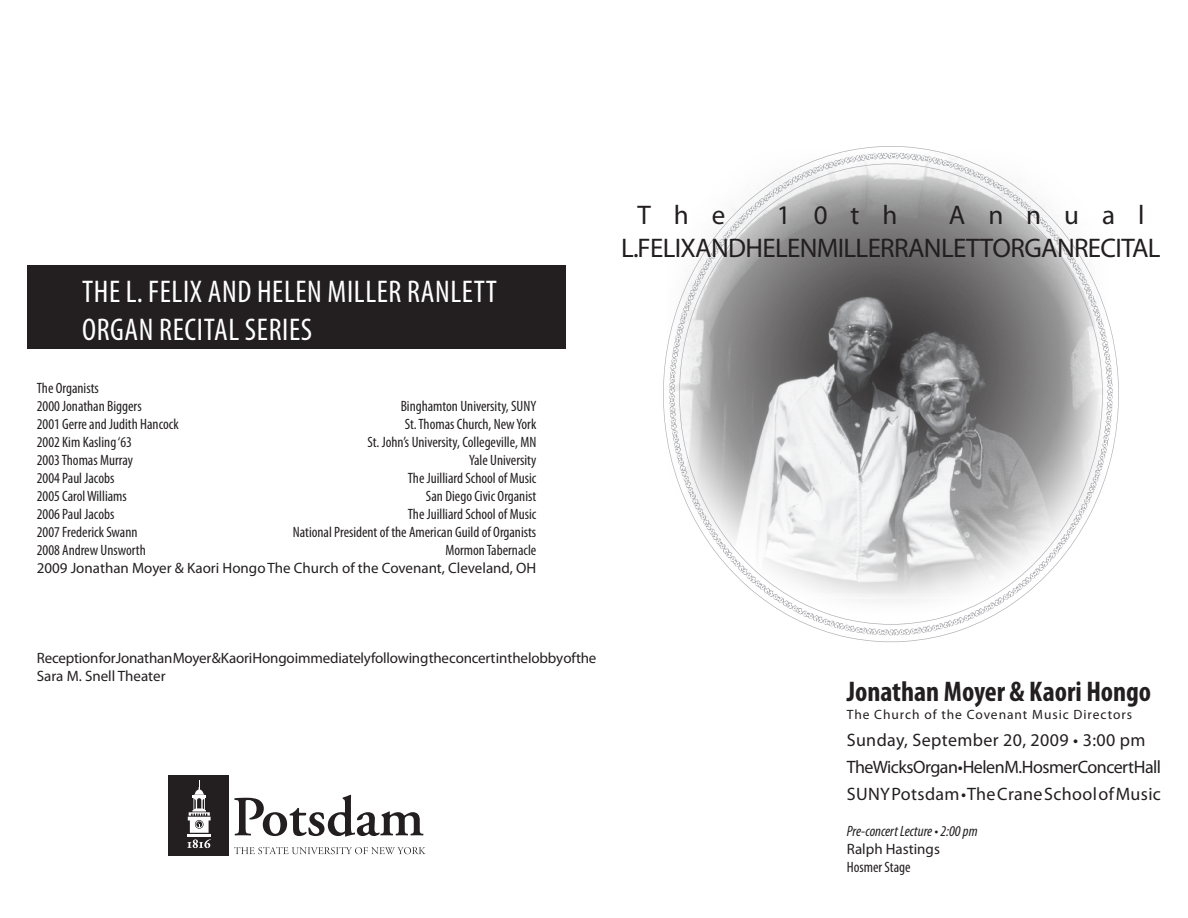
<style>
.page{position:relative;width:1188px;height:918px;background:#fff}
.page>*{position:absolute;margin:0;border:0;box-sizing:border-box;transform-origin:0 0}
.t1{font:condensed 31.5px "Myriad Pro";letter-spacing:.02em;color:#fff}
.t2{font:700 condensed 28.5px "Myriad Pro";color:#231f20}
.t3{font:27px "Myriad Pro";letter-spacing:-.01em;color:#231f20}
.t4{font:18px/27px "Myriad Pro";letter-spacing:.02em;color:#231f20}
.t5{font:condensed 15px/18px "Myriad Pro";color:#231f20}
.t6{font:15px/18px "Myriad Pro";letter-spacing:-.005em;color:#231f20}
.t7{font:italic condensed 15px "Myriad Pro";color:#231f20}
.t8{font:13.5px "Myriad Pro";letter-spacing:.07em;color:#231f20}
</style>
<div class="page">
<div style="left:28px;top:265px;width:538px;height:84px;background:#231f20"></div>
<div style="left:169px;top:775px;width:60px;height:81px;background:#231f20"></div>
<hr style="left:188px;top:834px;width:23px;height:2px;background:#fff">
<svg style="left:188px;top:780px;width:23px;height:53px"></svg>
<svg style="left:187px;top:839px;width:24px;height:9px"></svg>
<svg style="left:234px;top:847px;width:191px;height:7px"></svg>
<svg style="left:234px;top:795px;width:190px;height:42px"></svg>
<svg style="left:663px;top:146px;width:456px;height:497px"></svg>
<h1 class="t1" style="left:82px;top:272px;width:339px">The L. Felix and Helen Miller Ranl</h1>
<h1 class="t1" style="left:462px;top:272px;width:24px">ett</h1>
<h1 class="t1" style="left:82px;top:310px;width:229px">Organ Recital Series</h1>
<p class="t5" style="left:37px;top:378px;width:106px">The Organists<br>2000 Jonathan Biggers</p>
<p class="t5" style="left:401px;top:396px;width:137px">Binghamton University, SUNY</p>
<p class="t5" style="left:37px;top:414px;width:143px">2001 Gerre and Judith Hancock</p>
<p class="t5" style="left:405px;top:414px;width:133px">St. Thomas Church, New York</p>
<p class="t5" style="left:37px;top:432px;width:97px">2002 Kim Kasling ‘63</p>
<p class="t5" style="left:368px;top:432px;width:170px">St. John’s University, Collegeville, MN</p>
<p class="t5" style="left:37px;top:450px;width:98px">2003 Thomas Murray</p>
<p class="t5" style="left:469px;top:450px;width:69px">Yale University</p>
<p class="t5" style="left:37px;top:468px;width:79px">2004 Paul Jacobs</p>
<p class="t5" style="left:408px;top:468px;width:130px">The Juilliard School of Music</p>
<p class="t5" style="left:37px;top:486px;width:92px">2005 Carol Williams</p>
<p class="t5" style="left:426px;top:486px;width:112px">San Diego Civic Organist</p>
<p class="t5" style="left:37px;top:504px;width:79px">2006 Paul Jacobs</p>
<p class="t5" style="left:408px;top:504px;width:130px">The Juilliard School of Music</p>
<p class="t5" style="left:37px;top:522px;width:102px">2007 Frederick Swann</p>
<p class="t5" style="left:293px;top:522px;width:245px">National President of the American Guild of Organists</p>
<p class="t5" style="left:37px;top:540px;width:111px">2008 Andrew Unsworth</p>
<p class="t5" style="left:445px;top:540px;width:92px">Mormon Tabernacle</p>
<p class="t6" style="left:37px;top:558px;width:501px">2009 Jonathan Moyer &amp; Kaori HongoThe Church of the Covenant, Cleveland, OH</p>
<h3 class="t3" style="left:638px;top:199px;width:89px">The</h3>
<h3 class="t3" style="left:777px;top:199px;width:122px">10th</h3>
<h3 class="t3" style="left:949px;top:199px;width:197px">Annual</h3>
<h3 class="t3" style="left:621px;top:232px;width:92px">L. Felix and</h3>
<h3 class="t3" style="left:745px;top:232px;width:390px">Helen Miller Ranlett Organ Recital</h3>
<p class="t6" style="left:37px;top:648px;width:561px">Reception for Jonathan Moyer &amp; Kaori Hongo immediately following the concert in the lobby of the<br>Sara M. Snell Theater</p>
<h2 class="t2" style="left:847px;top:674px;width:306px">Jonathan Moyer &amp; Kaori Hongo</h2>
<p class="t8" style="left:847px;top:706px;width:287px">The Church of the Covenant Music Directors</p>
<p class="t4" style="left:847px;top:726px;width:316px">Sunday, September 20, 2009 • 3:00 pm<br>The Wicks Organ • Helen M. Hosmer Concert Hall<br>SUNY Potsdam • The Crane School of Music</p>
<p class="t7" style="left:847px;top:822px;width:132px">Pre-concert Lecture • 2:00 pm</p>
<p class="t6" style="left:847px;top:840px;width:95px">Ralph Hastings</p>
<p class="t5" style="left:847px;top:858px;width:65px">Hosmer Stage</p>
</div>
